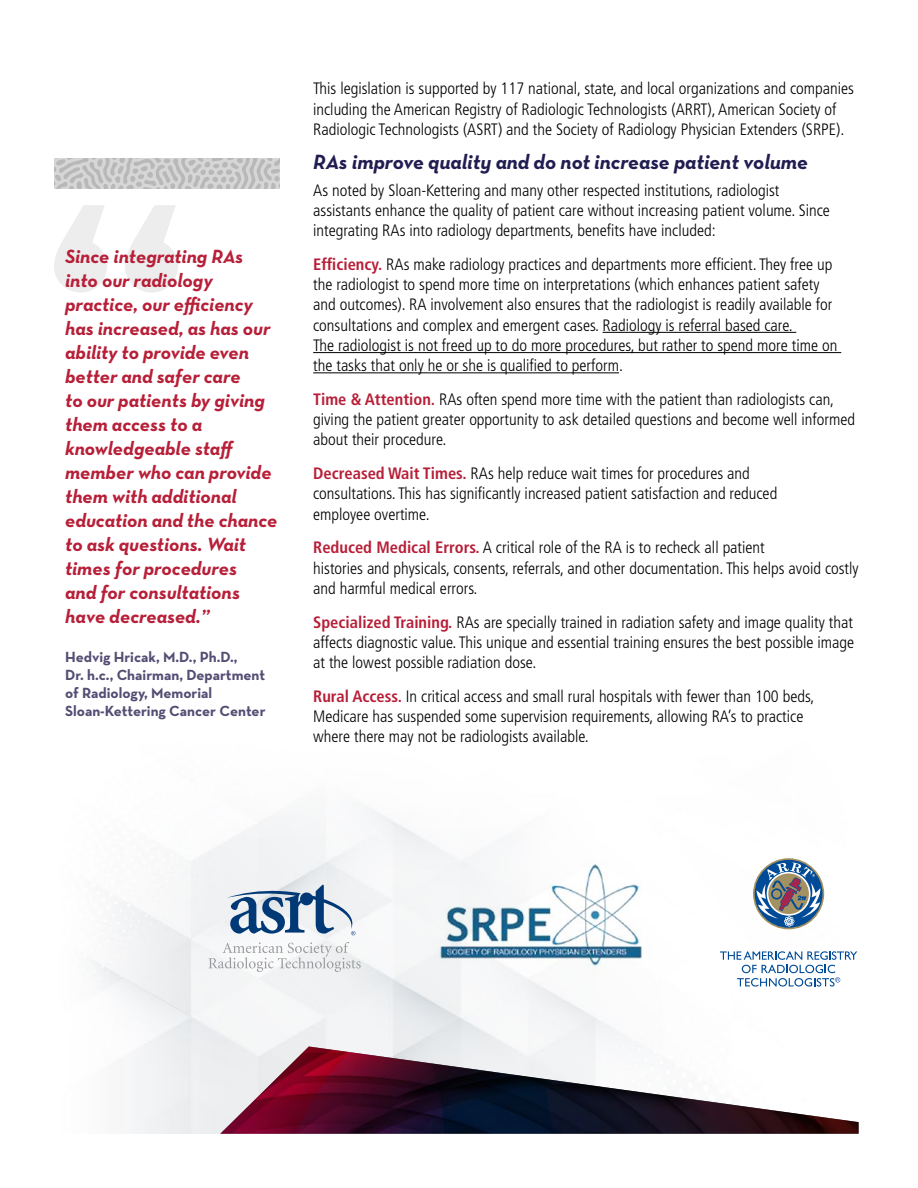
<style>
.page{position:relative;width:918px;height:1188px;background:#fff}
.page>*{position:absolute;margin:0;border:0;box-sizing:border-box;transform-origin:0 0}
.t1{font:italic 700 21px "Neutra Text";color:#211d51}
.t2{font:19.5px/24px "Neutra Text Bold Italic Alt";color:#b71f38}
.t3{font:300 condensed 16.5px/20.2px "Frutiger";color:#000}
.t4{font:700 15px/18px "Neutra Text";color:#544c73}
.s1{font-weight:700;color:#b71f38}
</style>
<div class="page">
<hr style="left:603px;top:332px;width:193px;height:1px;background:#000">
<hr style="left:313px;top:352px;width:528px;height:1px;background:#000">
<hr style="left:313px;top:372px;width:306px;height:1px;background:#000">
<svg style="left:54px;top:205px;width:124px;height:88px"></svg>
<svg style="left:54px;top:158px;width:226px;height:31px;background:#c8c8c9"></svg>
<img style="left:220px;top:1047px;width:639px;height:87px">
<img style="left:422px;top:860px;width:228px;height:119px">
<svg style="left:720px;top:951px;width:137px;height:36px"></svg>
<svg style="left:753px;top:858px;width:71px;height:71px"></svg>
<svg style="left:208px;top:942px;width:153px;height:30px"></svg>
<svg style="left:227px;top:885px;width:128px;height:50px"></svg>
<p class="t2" style="left:65px;top:243px;width:214px">Since integrating RAs into our radiology practice, our efficiency has increased, as has our ability to provide even better and safer care<br>to our patients by giving them access to a knowledgeable staff member who can provide them with additional education and the chance to ask questions. Wait times for procedures<br>and for consultations have decreased.”</p>
<p class="t4" style="left:65px;top:648px;width:202px">Hedvig Hricak, M.D., Ph.D.,<br>Dr. h.c., Chairman, Department of Radiology, Memorial<br>Sloan-Kettering Cancer Center</p>
<p class="t3" style="left:313px;top:79px;width:542px">This legislation is supported by 117 national, state, and local organizations and companies including the American Registry of Radiologic Technologists (ARRT), American Society of<br>Radiologic Technologists (ASRT) and the Society of Radiology Physician Extenders (SRPE).</p>
<p class="t1" style="left:313px;top:148px;width:496px">RAs improve quality and do not increase patient volume</p>
<p class="t3" style="left:313px;top:180px;width:518px">As noted by Sloan-Kettering and many other respected institutions, radiologist assistants enhance the quality of patient care without increasing patient volume. Since integrating RAs into radiology departments, benefits have included:</p>
<p class="t3" style="left:313px;top:254px;width:526px"><span class="s1">Efficiency.</span> RAs make radiology practices and departments more efficient. They free up the radiologist to spend more time on interpretations (which enhances patient safety and outcomes). RA involvement also ensures that the radiologist is readily available for consultations and complex and emergent cases. Radiology is referral based care.<br>The radiologist is not freed up to do more procedures, but rather to spend more time on the tasks that only he or she is qualified to perform.</p>
<p class="t3" style="left:313px;top:389px;width:543px"><span class="s1">Time &amp; Attention.</span> RAs often spend more time with the patient than radiologists can, giving the patient greater opportunity to ask detailed questions and become well informed about their procedure.</p>
<p class="t3" style="left:313px;top:464px;width:466px"><span class="s1">Decreased Wait Times.</span> RAs help reduce wait times for procedures and consultations. This has significantly increased patient satisfaction and reduced employee overtime.</p>
<p class="t3" style="left:313px;top:538px;width:547px"><span class="s1">Reduced Medical Errors.</span> A critical role of the RA is to recheck all patient<br>histories and physicals, consents, referrals, and other documentation. This helps avoid costly and harmful medical errors.</p>
<p class="t3" style="left:313px;top:612px;width:542px;text-align:justify"><span class="s1">Specialized Training.</span> RAs are specially trained in radiation safety and image quality that affects diagnostic value. This unique and essential training ensures the best possible image at the lowest possible radiation dose.</p>
<p class="t3" style="left:313px;top:686px;width:503px"><span class="s1">Rural Access.</span> In critical access and small rural hospitals with fewer than 100 beds,<br>Medicare has suspended some supervision requirements, allowing RA’s to practice where there may not be radiologists available.</p>
</div>
